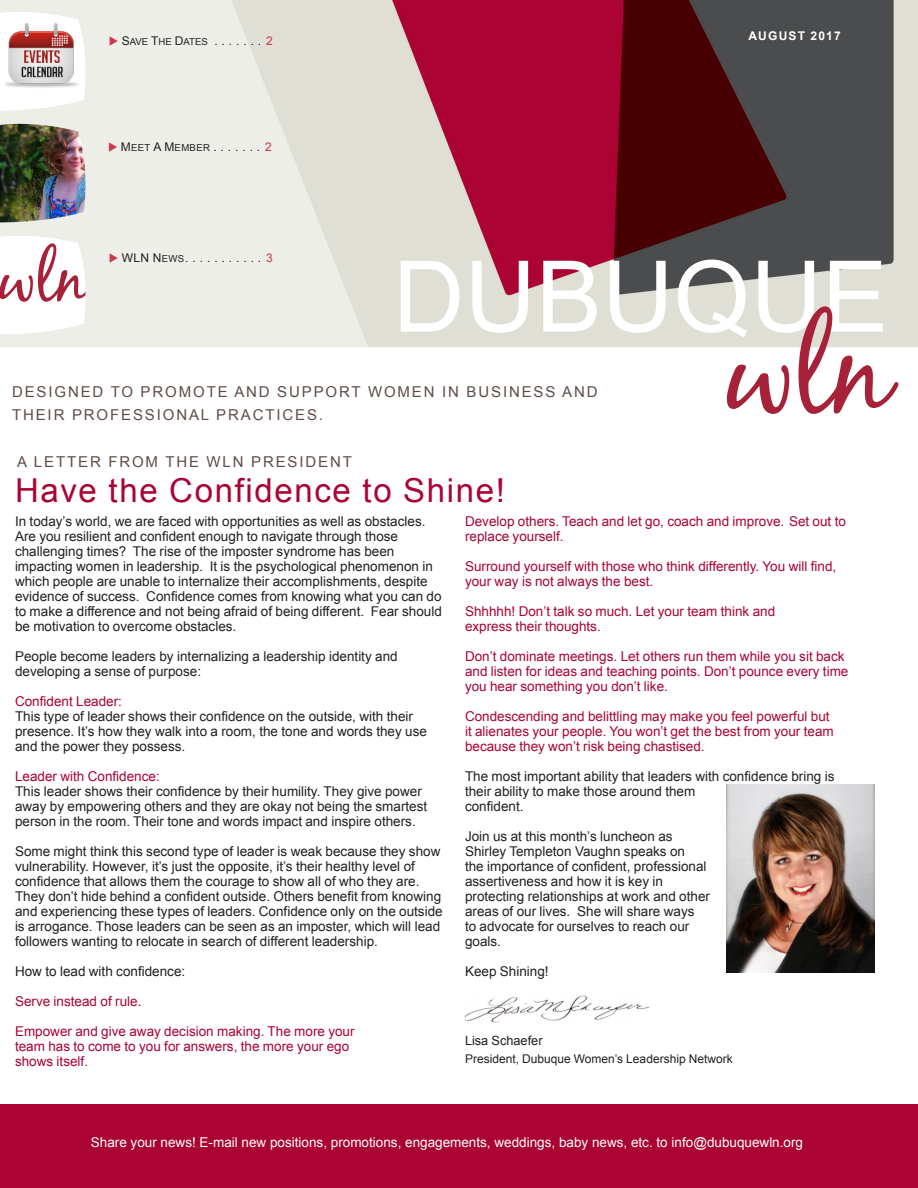
<style>
.page{position:relative;width:918px;height:1188px;background:#fff}
.page>*{position:absolute;margin:0;border:0;box-sizing:border-box;transform-origin:0 0}
.t1{font:99px "Arial";color:#fff}
.t2{font:33px "Arial";letter-spacing:.05em;color:#ab0333}
.t3{font:15px/22.5px "Arial";letter-spacing:.125em;color:#604c48}
.t4{font:13.5px/15px "Arial";color:#231f20}
.t5{font:13.5px/15px "Arial";color:#ab0333}
.t6{font:13.5px "Arial";color:#fff}
.t7{font:12.75px "Arial";color:#231f20}
.t8{font:12px "Arial MT SC800";color:#231f20}
.t9{font:12px "Arial";color:#231f20}
.t10{font:700 12px "Arial";letter-spacing:.1em;color:#fff}
.s1{color:#c9394c}
.s2{font-size:9.6px}
.s3{font-family:"Arial";color:#c9394c}
</style>
<div class="page">
<img style="left:465px;top:995px;width:184px;height:28px">
<img style="left:727px;top:784px;width:147px;height:189px">
<img style="left:0;top:0;width:918px;height:347px">
<svg style="left:727px;top:365px;width:62px;height:49px"></svg>
<svg style="left:798px;top:306px;width:100px;height:108px"></svg>
<div style="left:0;top:1105px;width:918px;height:83px;background:#ab0333"></div>
<p class="t8" style="left:109px;top:33px;width:165px"><span class="s1">◆</span> S<span class="s2">AVE</span> T<span class="s2">HE</span> D<span class="s2">ATES</span> . . . . . . <span class="s3">2</span></p>
<p class="t8" style="left:108px;top:139px;width:165px"><span class="s1">◆</span> M<span class="s2">EET</span> A M<span class="s2">EMBER</span> . . . . . . <span class="s3">2</span></p>
<p class="t8" style="left:109px;top:250px;width:165px"><span class="s1">◆</span>WLN N<span class="s2">EWS</span> ...........<span class="s3">3</span></p>
<p class="t10" style="left:748px;top:28px;width:94px">AUGUST 2017</p>
<p class="t1" style="left:393px;top:232px;width:497px">DUBUQUE</p>
<p class="t3" style="left:12px;top:381px;width:587px">DESIGNED TO PROMOTE AND SUPPORT WOMEN IN BUSINESS AND<br>THEIR PROFESSIONAL PRACTICES.</p>
<p class="t3" style="left:17px;top:450px;width:336px">A LETTER FROM THE WLN PRESIDENT</p>
<p class="t2" style="left:15px;top:468px;width:492px">Have the Confidence to Shine!</p>
<p class="t4" style="left:15px;top:514px;width:428px">In today’s world, we are faced with opportunities as well as obstacles.<br>Are you resilient and confident enough to navigate through those challenging times? The rise of the imposter syndrome has been impacting women in leadership. It is the psychological phenomenon in which people are unable to internalize their accomplishments, despite evidence of success. Confidence comes from knowing what you can do to make a difference and not being afraid of being different. Fear should be motivation to overcome obstacles.</p>
<p class="t4" style="left:15px;top:649px;width:384px">People become leaders by internalizing a leadership identity and developing a sense of purpose:</p>
<p class="t5" style="left:15px;top:694px;width:108px">Confident Leader:</p>
<p class="t4" style="left:15px;top:709px;width:414px">This type of leader shows their confidence on the outside, with their presence. It’s how they walk into a room, the tone and words they use and the power they possess.</p>
<p class="t5" style="left:15px;top:769px;width:146px">Leader with Confidence:</p>
<p class="t4" style="left:15px;top:784px;width:414px">This leader shows their confidence by their humility. They give power away by empowering others and they are okay not being the smartest person in the room. Their tone and words impact and inspire others.</p>
<p class="t4" style="left:15px;top:844px;width:429px">Some might think this second type of leader is weak because they show vulnerability. However, it’s just the opposite, it’s their healthy level of confidence that allows them the courage to show all of who they are.<br>They don’t hide behind a confident outside. Others benefit from knowing and experiencing these types of leaders. Confidence only on the outside is arrogance. Those leaders can be seen as an imposter, which will lead followers wanting to relocate in search of different leadership.</p>
<p class="t4" style="left:15px;top:964px;width:172px">How to lead with confidence:</p>
<p class="t5" style="left:15px;top:994px;width:128px">Serve instead of rule.</p>
<p class="t5" style="left:15px;top:1024px;width:341px">Empower and give away decision making. The more your team has to come to you for answers, the more your ego shows itself.</p>
<p class="t5" style="left:465px;top:514px;width:383px">Develop others. Teach and let go, coach and improve. Set out to replace yourself.</p>
<p class="t5" style="left:465px;top:559px;width:373px">Surround yourself with those who think differently. You will find, your way is not always the best.</p>
<p class="t5" style="left:465px;top:604px;width:312px">Shhhhh! Don’t talk so much. Let your team think and express their thoughts.</p>
<p class="t5" style="left:465px;top:649px;width:385px">Don’t dominate meetings. Let others run them while you sit back and listen for ideas and teaching points. Don’t pounce every time you hear something you don’t like.</p>
<p class="t5" style="left:465px;top:709px;width:370px">Condescending and belittling may make you feel powerful but it alienates your people. You won’t get the best from your team because they won’t risk being chastised.</p>
<p class="t4" style="left:465px;top:769px;width:371px">The most important ability that leaders with confidence bring is their ability to make those around them<br>confident.</p>
<p class="t4" style="left:465px;top:829px;width:246px">Join us at this month’s luncheon as Shirley Templeton Vaughn speaks on<br>the importance of confident, professional assertiveness and how it is key in protecting relationships at work and other areas of our lives. She will share ways<br>to advocate for ourselves to reach our goals.</p>
<p class="t4" style="left:465px;top:964px;width:85px">Keep Shining!</p>
<p class="t7" style="left:465px;top:1032px;width:79px">Lisa Schaefer</p>
<p class="t9" style="left:465px;top:1051px;width:269px">President, Dubuque Women’s Leadership Network</p>
<p class="t6" style="left:91px;top:1133px;width:714px">Share your news! E-mail new positions, promotions, engagements, weddings, baby news, etc. to info@dubuquewln.org</p>
</div>
